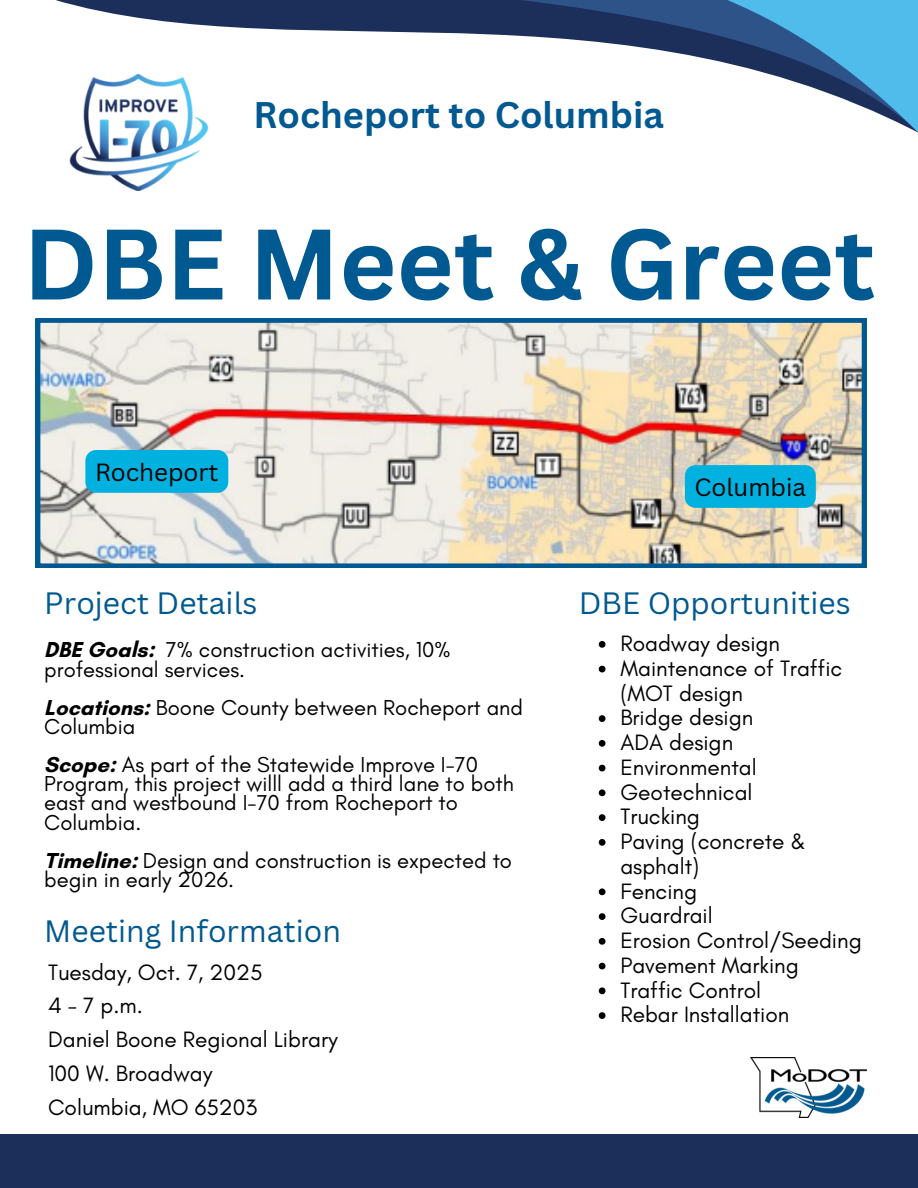
<style>
.page{position:relative;width:918px;height:1188px;background:#fff}
.page>*{position:absolute;margin:0;border:0;box-sizing:border-box;transform-origin:0 0}
.t1{font:700 97.8px "Canva Sans";color:#005990}
.t2{font:700 36px "Canva Sans";color:#005990}
.t3{font:30px "Canva Sans";color:#005990}
.t4{font:24.15px "Canva Sans";color:#000}
.t5{font:22.65px/24.8px "Glacial Indifference";color:#000}
.t6{font:22.05px/19.2px "Glacial Indifference";color:#000}
.s1{font-weight:700}
</style>
<div class="page">
<img style="left:750px;top:1058px;width:116px;height:59px">
<img style="left:69px;top:133px;width:138px;height:58px">
<svg style="left:55px;top:0;width:310px;height:133px"></svg>
<svg style="left:365px;top:0;width:313px;height:54px;fill:#1c2f5b"></svg>
<svg style="left:678px;top:0;width:240px;height:133px"></svg>
<div style="left:0;top:1134px;width:918px;height:54px;background:#1c2f5b"></div>
<img style="left:36px;top:318px;width:830px;height:250px">
<svg style="left:599px;top:641px;width:7px;height:7px"></svg>
<svg style="left:599px;top:666px;width:7px;height:6px"></svg>
<svg style="left:599px;top:715px;width:7px;height:7px"></svg>
<svg style="left:599px;top:740px;width:7px;height:7px"></svg>
<svg style="left:599px;top:765px;width:7px;height:6px"></svg>
<svg style="left:599px;top:789px;width:7px;height:7px"></svg>
<svg style="left:599px;top:814px;width:7px;height:7px"></svg>
<svg style="left:599px;top:839px;width:7px;height:7px"></svg>
<svg style="left:599px;top:888px;width:7px;height:7px"></svg>
<svg style="left:599px;top:913px;width:7px;height:7px"></svg>
<svg style="left:599px;top:938px;width:7px;height:7px"></svg>
<svg style="left:599px;top:963px;width:7px;height:6px"></svg>
<svg style="left:599px;top:987px;width:7px;height:7px"></svg>
<svg style="left:599px;top:1012px;width:7px;height:7px"></svg>
<div style="left:685px;top:465px;width:131px;height:43px;background:#00b0df"></div>
<div style="left:85px;top:450px;width:143px;height:43px;background:#00b0df"></div>
<h2 class="t2" style="left:254px;top:90px;width:412px">Rocheport to Columbia</h2>
<h1 class="t1" style="left:23px;top:195px;width:853px">DBE Meet &amp; Greet</h1>
<p class="t4" style="left:95px;top:455px;width:125px">Rocheport</p>
<p class="t4" style="left:695px;top:470px;width:113px">Columbia</p>
<p class="t3" style="left:44px;top:582px;width:215px">Project Details</p>
<p class="t3" style="left:579px;top:582px;width:274px">DBE Opportunities</p>
<p class="t5" style="left:620px;top:631px;width:161px">Roadway design</p>
<p class="t5" style="left:620px;top:656px;width:223px">Maintenance of Traffic (MOT design</p>
<p class="t5" style="left:620px;top:705px;width:134px">Bridge design</p>
<p class="t5" style="left:620px;top:730px;width:114px">ADA design</p>
<p class="t5" style="left:620px;top:755px;width:138px">Environmental</p>
<p class="t5" style="left:620px;top:779px;width:134px">Geotechnical</p>
<p class="t5" style="left:620px;top:804px;width:81px">Trucking</p>
<p class="t5" style="left:620px;top:829px;width:187px">Paving (concrete &amp; asphalt)</p>
<p class="t5" style="left:620px;top:878px;width:78px">Fencing</p>
<p class="t5" style="left:620px;top:903px;width:94px">Guardrail</p>
<h3 class="t5" style="left:620px;top:928px;width:243px">Erosion Control/Seeding</h3>
<p class="t5" style="left:620px;top:953px;width:180px">Pavement Marking</p>
<p class="t5" style="left:620px;top:977px;width:142px">Traffic Control</p>
<p class="t5" style="left:620px;top:1002px;width:171px">Rebar Installation</p>
<p class="t6" style="left:44px;top:640px;width:408px"><span class="s1">DBE Goals:</span> 7% construction activities, 10%</p>
<p class="t6" style="left:44px;top:650px;width:480px;line-height:38.2px">professional services.<br><span class="s1">Locations:</span> Boone County between Rocheport and</p>
<p class="t6" style="left:44px;top:717px;width:93px">Columbia</p>
<p class="t6" style="left:44px;top:755px;width:471px"><span class="s1">Scope:</span> As part of the Statewide Improve I-70<br>Program, this project willl add a third lane to both east and westbound I-70 from Rocheport to Columbia.</p>
<p class="t6" style="left:44px;top:851px;width:469px"><span class="s1">Timeline:</span> Design and construction is expected to begin in early 2026.</p>
<p class="t3" style="left:44px;top:910px;width:298px">Meeting Information</p>
<p class="t5" style="left:48px;top:959px;width:216px">Tuesday, Oct. 7, 2025</p>
<p class="t5" style="left:48px;top:993px;width:96px">4 - 7 p.m.</p>
<h3 class="t5" style="left:48px;top:1027px;width:291px">Daniel Boone Regional Library</h3>
<h3 class="t5" style="left:48px;top:1061px;width:166px">100 W. Broadway</h3>
<p class="t5" style="left:48px;top:1094px;width:211px">Columbia, MO 65203</p>
</div>
